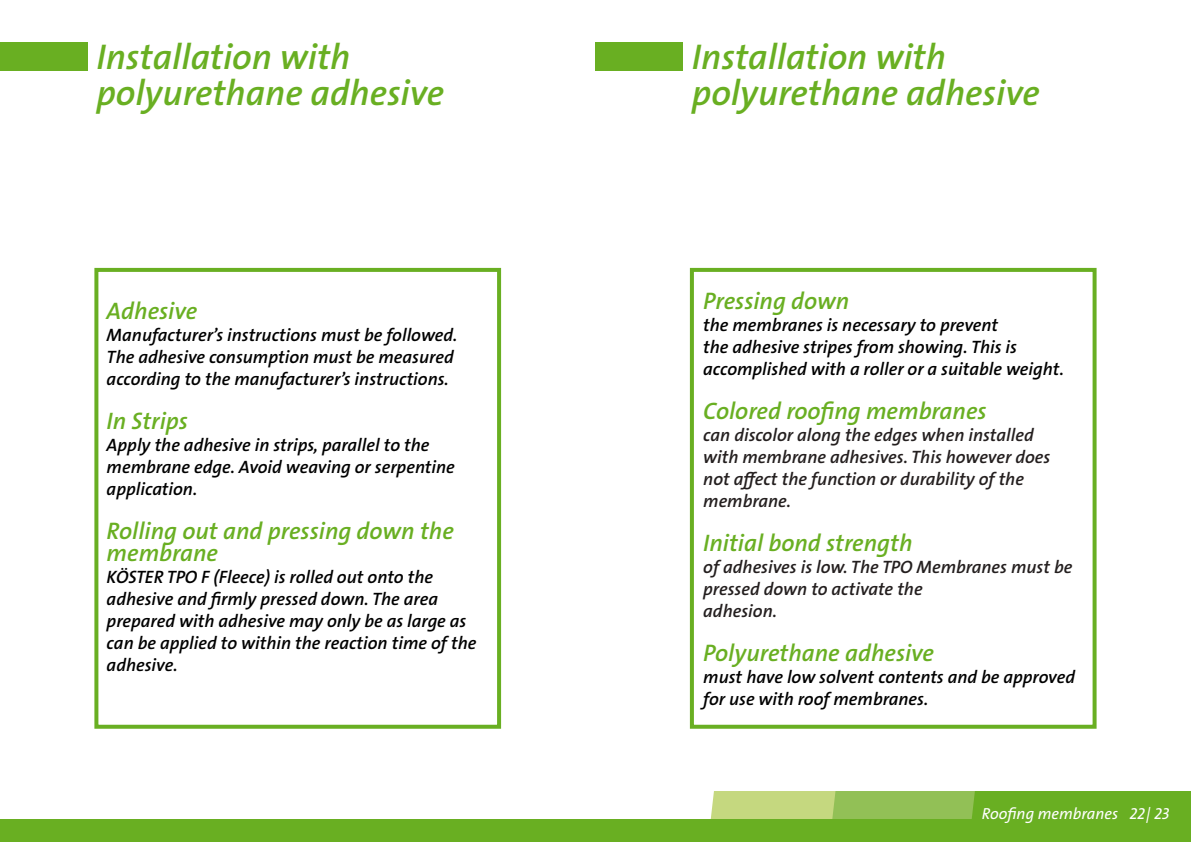
<style>
.page{position:relative;width:1191px;height:842px;background:#fff}
.page>*{position:absolute;margin:0;border:0;box-sizing:border-box;transform-origin:0 0}
.t1{font:36px/36px "The Sans LP6 Se Bld IT";color:#69af22}
.t2{font:24px/22px "The Sans LP6 Se Bld IT";color:#69af22}
.t3{font:18px/22px "The Sans LP6 Se Bld IT";color:#000}
.t4{font:18px/22px "The Sans LP6 Se Bld IT";color:#241f1f}
.t5{font:16px "The Sans LP5 Plain IT";color:#fff}
</style>
<div class="page">
<div style="left:0;top:819px;width:1191px;height:23px;background:#69af22"></div>
<svg style="left:710px;top:791px;width:481px;height:28px;background:#8cbe49"></svg>
<div style="left:94px;top:268px;width:407px;height:461px;border:4px solid #69af22"></div>
<div style="left:690px;top:268px;width:406px;height:461px;border:4px solid #69af22"></div>
<div style="left:0;top:43px;width:88px;height:28px;background:#69af22"></div>
<div style="left:595px;top:43px;width:88px;height:28px;background:#69af22"></div>
<h1 class="t1" style="left:96px;top:40px;width:349px">Installation with polyurethane adhesive</h1>
<h1 class="t1" style="left:692px;top:40px;width:349px">Installation with polyurethane adhesive</h1>
<h2 class="t2" style="left:107px;top:300px;width:92px">Adhesive</h2>
<p class="t3" style="left:107px;top:324px;width:352px">Manufacturer’s instructions must be followed.<br>The adhesive consumption must be measured according to the manufacturer’s instructions.</p>
<h2 class="t2" style="left:107px;top:410px;width:83px">In Strips</h2>
<p class="t3" style="left:107px;top:434px;width:350px">Apply the adhesive in strips, parallel to the membrane edge. Avoid weaving or serpentine application.</p>
<h2 class="t2" style="left:107px;top:520px;width:349px">Rolling out and pressing down the membrane</h2>
<p class="t3" style="left:107px;top:566px;width:371px">KÖSTER TPO F (Fleece) is rolled out onto the adhesive and firmly pressed down. The area prepared with adhesive may only be as large as can be applied to within the reaction time of the adhesive.</p>
<h2 class="t2" style="left:703px;top:291px;width:147px">Pressing down</h2>
<p class="t3" style="left:703px;top:315px;width:362px">the membranes is necessary to prevent<br>the adhesive stripes from showing. This is accomplished with a roller or a suitable weight.</p>
<h2 class="t2" style="left:703px;top:401px;width:285px">Colored roofing membranes</h2>
<p class="t4" style="left:703px;top:425px;width:348px">can discolor along the edges when installed with membrane adhesives. This however does not affect the function or durability of the membrane.</p>
<h2 class="t2" style="left:703px;top:533px;width:211px">Initial bond strength</h2>
<p class="t4" style="left:703px;top:557px;width:371px">of adhesives is low. The TPO Membranes must be pressed down to activate the<br>adhesion.</p>
<h2 class="t2" style="left:703px;top:643px;width:232px">Polyurethane adhesive</h2>
<p class="t3" style="left:703px;top:667px;width:373px">must have low solvent contents and be approved for use with roof membranes.</p>
<p class="t5" style="left:982px;top:804px;width:138px">Roofing membranes</p>
<p class="t5" style="left:1129px;top:804px;width:42px">22| 23</p>
</div>
